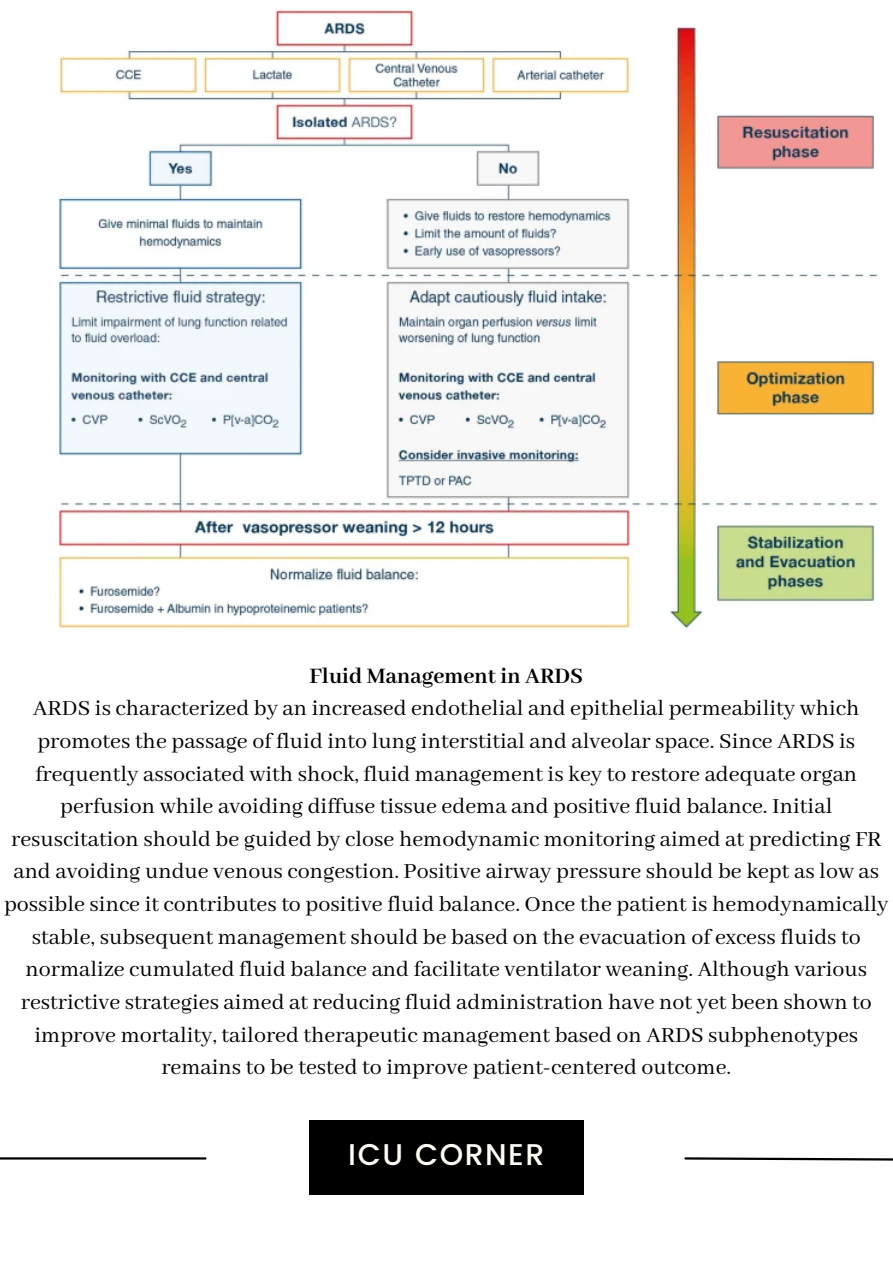
<style>
.page{position:relative;width:893px;height:1264px;background:#fff}
.page>*{position:absolute;margin:0;border:0;box-sizing:border-box;transform-origin:0 0}
.t1{font:500 30px "Poppins";letter-spacing:.05em;color:#fffbf5}
.t2{font:24px/32.5px "Abhaya Libre";color:#000;text-align:center}
.t3{font:700 24px "Abhaya Libre";color:#000}
</style>
<div class="page">
<div style="left:309px;top:1120px;width:274px;height:74px;background:#000"></div>
<hr style="left:0;top:1157px;width:205px;height:2px;background:#000">
<svg style="left:684px;top:1157px;width:208px;height:4px"></svg>
<img style="left:58px;top:10px;width:820px;height:619px">
<p class="t3" style="left:309px;top:662px;width:275px">Fluid Management in ARDS</p>
<p class="t2" style="left:4px;top:693px;width:886px">ARDS is characterized by an increased endothelial and epithelial permeability which promotes the passage of fluid into lung interstitial and alveolar space. Since ARDS is frequently associated with shock, fluid management is key to restore adequate organ perfusion while avoiding diffuse tissue edema and positive fluid balance. Initial resuscitation should be guided by close hemodynamic monitoring aimed at predicting FR and avoiding undue venous congestion. Positive airway pressure should be kept as low as possible since it contributes to positive fluid balance. Once the patient is hemodynamically stable, subsequent management should be based on the evacuation of excess fluids to normalize cumulated fluid balance and facilitate ventilator weaning. Although various restrictive strategies aimed at reducing fluid administration have not yet been shown to improve mortality, tailored therapeutic management based on ARDS subphenotypes remains to be tested to improve patient-centered outcome.</p>
<p class="t1" style="left:348px;top:1137px;width:197px">ICU CORNER</p>
</div>
